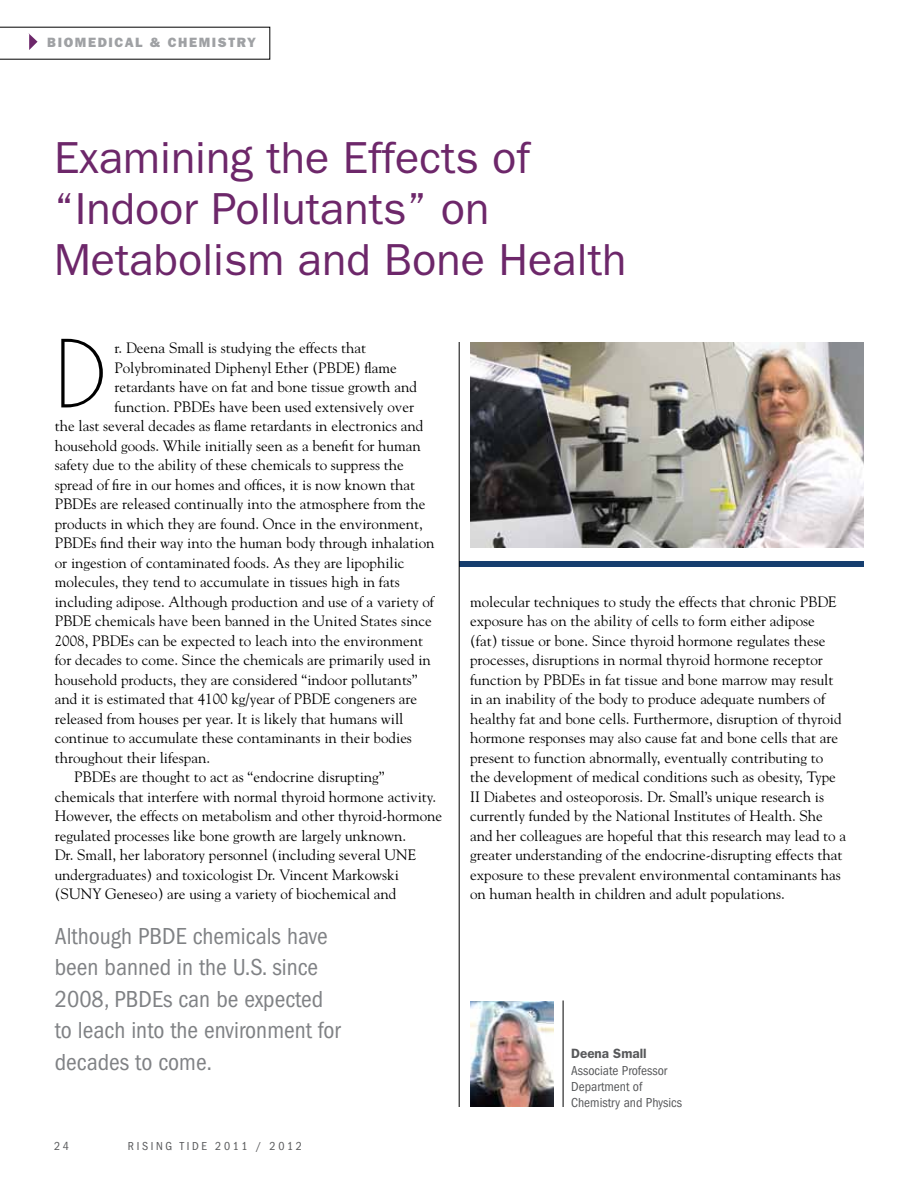
<style>
.page{position:relative;width:918px;height:1188px;background:#fff}
.page>*{position:absolute;margin:0;border:0;box-sizing:border-box;transform-origin:0 0}
.t1{font:96px "Geometric 231 BT Light C";color:#000}
.t2{font:45px/51px "ITC Franklin Gothic Std";color:#6d276a}
.t3{font:condensed 24px/31.5px "ITC Franklin Gothic Std";color:#808285}
.t4{font:15px/19.5px "Goudy Std";color:#000}
.t5{font:condensed 13.5px/16.2px "ITC Franklin Gothic Std";color:#58595b}
.t6{font:13.5px "ITC Franklin Gothic Std Hvy";letter-spacing:.12em;color:#9fa1a4}
.t7{font:600 13.5px "ITC Franklin Gothic Std";color:#58595b}
.t8{font:condensed 12px "ITC Franklin Gothic Std";letter-spacing:.22em;color:#58595b}
</style>
<div class="page">
<svg style="left:0;top:27px;width:270px;height:32px"></svg>
<img style="left:470px;top:342px;width:394px;height:205px">
<img style="left:470px;top:1002px;width:84px;height:105px">
<hr style="left:563px;top:1000px;width:1px;height:107px;background:#000">
<div style="left:459px;top:561px;width:405px;height:6px;background:#163e6f"></div>
<hr style="left:459px;top:342px;width:1px;height:765px;background:#000">
<p class="t6" style="left:47px;top:34px;width:210px">BIOMEDICAL &amp; CHEMISTRY</p>
<h2 class="t2" style="left:54px;top:133px;width:574px">Examining the Effects of “Indoor Pollutants” on<br>Metabolism and Bone Health</h2>
<h1 class="t1" style="left:54px;top:313px;width:55px">D</h1>
<p class="t4" style="left:114px;top:338px;width:253px">r. Deena Small is studying the effects that</p>
<p class="t4" style="left:114px;top:358px;width:284px">Polybrominated Diphenyl Ether (PBDE) flame</p>
<p class="t4" style="left:114px;top:377px;width:304px">retardants have on fat and bone tissue growth and</p>
<p class="t4" style="left:114px;top:397px;width:301px">function. PBDEs have been used extensively over</p>
<p class="t4" style="left:55px;top:416px;width:370px">the last several decades as flame retardants in electronics and</p>
<p class="t4" style="left:55px;top:436px;width:367px">household goods. While initially seen as a benefit for human</p>
<p class="t4" style="left:55px;top:455px;width:351px">safety due to the ability of these chemicals to suppress the</p>
<p class="t4" style="left:55px;top:475px;width:362px">spread of fire in our homes and offices, it is now known that</p>
<p class="t4" style="left:55px;top:494px;width:372px">PBDEs are released continually into the atmosphere from the</p>
<p class="t4" style="left:55px;top:514px;width:370px">products in which they are found. Once in the environment,</p>
<p class="t4" style="left:55px;top:533px;width:381px">PBDEs find their way into the human body through inhalation</p>
<p class="t4" style="left:55px;top:553px;width:351px">or ingestion of contaminated foods. As they are lipophilic</p>
<p class="t4" style="left:55px;top:572px;width:346px">molecules, they tend to accumulate in tissues high in fats</p>
<p class="t4" style="left:55px;top:592px;width:381px">including adipose. Although production and use of a variety of</p>
<p class="t4" style="left:55px;top:611px;width:379px">PBDE chemicals have been banned in the United States since</p>
<p class="t4" style="left:55px;top:631px;width:370px">2008, PBDEs can be expected to leach into the environment</p>
<p class="t4" style="left:55px;top:650px;width:378px">for decades to come. Since the chemicals are primarily used in</p>
<p class="t4" style="left:55px;top:670px;width:365px">household products, they are considered “indoor pollutants”</p>
<p class="t4" style="left:55px;top:689px;width:364px">and it is estimated that 4100 kg/year of PBDE congeners are</p>
<p class="t4" style="left:55px;top:709px;width:350px">released from houses per year. It is likely that humans will</p>
<p class="t4" style="left:55px;top:728px;width:359px">continue to accumulate these contaminants in their bodies</p>
<p class="t4" style="left:55px;top:748px;width:157px">throughout their lifespan.</p>
<p class="t4" style="left:74px;top:767px;width:312px">PBDEs are thought to act as “endocrine disrupting”</p>
<p class="t4" style="left:55px;top:787px;width:383px">chemicals that interfere with normal thyroid hormone activity.</p>
<p class="t4" style="left:55px;top:806px;width:389px">However, the effects on metabolism and other thyroid-hormone</p>
<p class="t4" style="left:55px;top:826px;width:353px">regulated processes like bone growth are largely unknown.</p>
<p class="t4" style="left:55px;top:845px;width:363px">Dr. Small, her laboratory personnel (including several UNE</p>
<p class="t4" style="left:55px;top:865px;width:346px">undergraduates) and toxicologist Dr. Vincent Markowski</p>
<p class="t4" style="left:55px;top:884px;width:343px">(SUNY Geneseo) are using a variety of biochemical and</p>
<h3 class="t3" style="left:55px;top:920px;width:287px">Although PBDE chemicals have been banned in the U.S. since<br>2008, PBDEs can be expected to leach into the environment for decades to come.</h3>
<p class="t8" style="left:54px;top:1139px;width:16px">24</p>
<p class="t8" style="left:128px;top:1139px;width:176px">RISING TIDE 2011 / 2012</p>
<p class="t4" style="left:470px;top:591px;width:378px">molecular techniques to study the effects that chronic PBDE exposure has on the ability of cells to form either adipose (fat) tissue or bone. Since thyroid hormone regulates these processes, disruptions in normal thyroid hormone receptor function by PBDEs in fat tissue and bone marrow may result in an inability of the body to produce adequate numbers of healthy fat and bone cells. Furthermore, disruption of thyroid hormone responses may also cause fat and bone cells that are present to function abnormally, eventually contributing to the development of medical conditions such as obesity, Type II Diabetes and osteoporosis. Dr. Small’s unique research is currently funded by the National Institutes of Health. She and her colleagues are hopeful that this research may lead to a greater understanding of the endocrine-disrupting effects that exposure to these prevalent environmental contaminants has on human health in children and adult populations.</p>
<p class="t7" style="left:571px;top:1046px;width:77px">Deena Small</p>
<p class="t5" style="left:571px;top:1062px;width:112px">Associate Professor<br>Department of<br>Chemistry and Physics</p>
</div>
